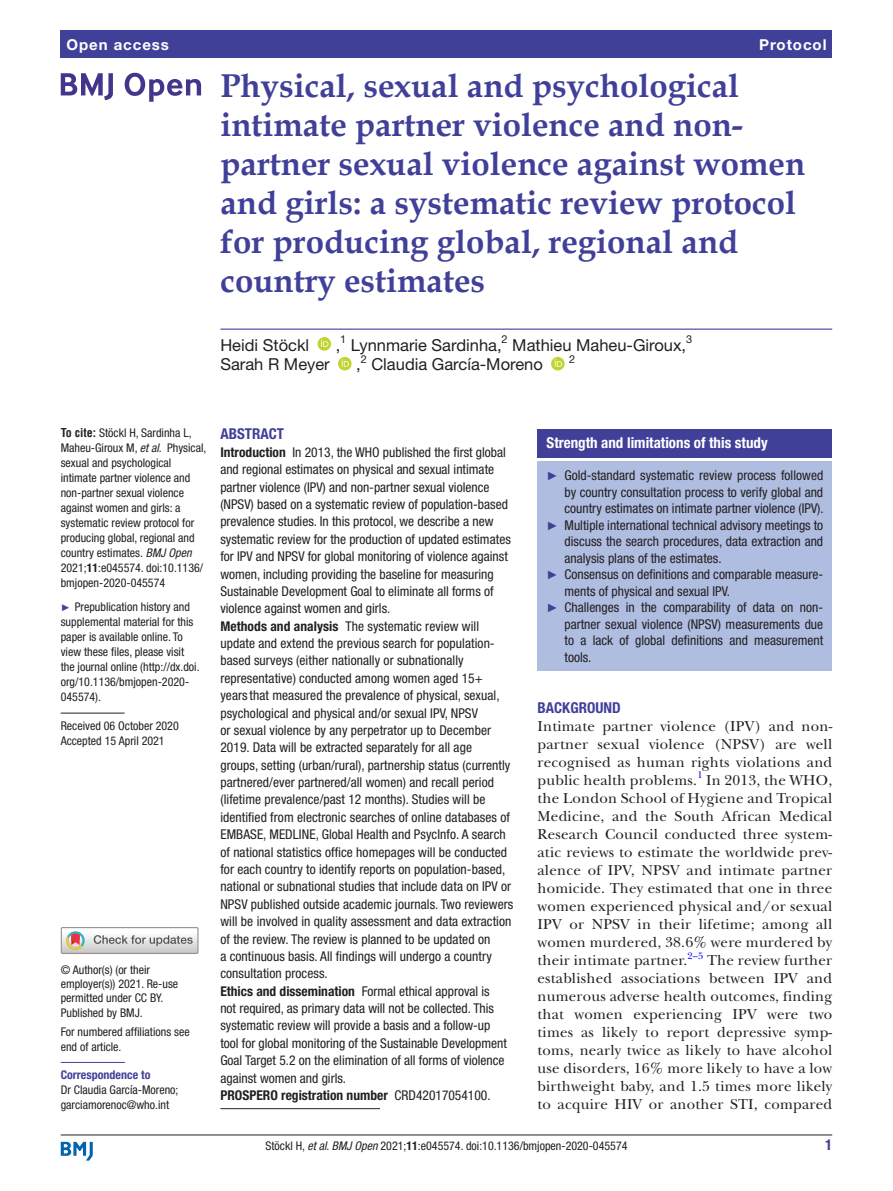
<style>
.page{position:relative;width:893px;height:1191px;background:#fff}
.page>*{position:absolute;margin:0;border:0;box-sizing:border-box;transform-origin:0 0}
.t1{font:700 33px/39px "Book Antiqua";color:#414099}
.t2{font:16.5px "Helvetica Neue LT Std";color:#231f20}
.t3{font:15px/18px "New Baskerville";letter-spacing:.015em;color:#231f20;text-align:justify}
.t4{font:700 condensed 15px "Helvetica Neue LT Std";color:#fff}
.t5{font:700 condensed 15px "Helvetica Neue LT Std";color:#414099}
.t6{font:700 15px "Helvetica Neue LT Std";letter-spacing:.065em;color:#fff}
.t7{font:condensed 13.5px/17.4px "Helvetica Neue LT Std";color:#231f20}
.t8{font:condensed 12px/15px "Helvetica Neue LT Std";color:#231f20}
.t9{font:700 condensed 12px "Helvetica Neue LT Std";color:#414099}
.t10{font:10.95px "Helvetica Neue LT Std";color:#231f20}
.t11{font:9.9px "New Baskerville";color:#00f}
.s1{font-family:"Helvetica LT Std";font-weight:700}
.s2{font-style:italic}
.s3{font-weight:700}
.s4{font-family:"Arial";font-stretch:normal;font-size:9.75px;color:#414099}
.s5{font-family:"Arial";font-stretch:normal;font-size:12px;color:#414099}
</style>
<div class="page">
<hr style="left:61px;top:1134px;width:771px;height:1px;background:#231f20">
<svg style="left:61px;top:1141px;width:32px;height:19px"></svg>
<div style="left:61px;top:31px;width:771px;height:27px;background:#414099"></div>
<hr style="left:220px;top:328px;width:612px;height:2px;background:#414099">
<svg style="left:318px;top:337px;width:13px;height:14px"></svg>
<svg style="left:338px;top:357px;width:14px;height:13px"></svg>
<svg style="left:551px;top:357px;width:14px;height:13px"></svg>
<hr style="left:61px;top:712px;width:64px;height:1px;background:#231f20">
<hr style="left:61px;top:1062px;width:64px;height:1px;background:#414099">
<svg style="left:61px;top:73px;width:52px;height:27px"></svg>
<svg style="left:125px;top:73px;width:76px;height:29px"></svg>
<div style="left:61px;top:927px;width:138px;height:27px;border:1px solid #969090"></div>
<svg style="left:61px;top:927px;width:137px;height:26px"></svg>
<hr style="left:220px;top:1108px;width:160px;height:1px;background:#231f20">
<div style="left:538px;top:429px;width:294px;height:28px;background:#414099"></div>
<div style="left:538px;top:461px;width:294px;height:210px;background:#afbde1"></div>
<p class="t6" style="left:66px;top:35px;width:104px">Open access</p>
<p class="t6" style="left:759px;top:35px;width:69px">Protocol</p>
<h1 class="t1" style="left:220px;top:66px;width:586px">Physical, sexual and psychological intimate partner violence and non&shy;partner sexual violence against women and girls: a systematic review protocol for producing global, regional and country estimates</h1>
<p class="t2" style="left:220px;top:335px;width:90px">Heidi Stöckl</p>
<p class="t2" style="left:336px;top:335px;width:6px">,</p>
<p class="t10" style="left:340px;top:333px;width:8px">1</p>
<p class="t2" style="left:351px;top:335px;width:152px">Lynnmarie Sardinha,</p>
<p class="t10" style="left:502px;top:333px;width:8px">2</p>
<p class="t2" style="left:512px;top:335px;width:175px">Mathieu Maheu-Giroux,</p>
<p class="t10" style="left:686px;top:333px;width:8px">3</p>
<p class="t10" style="left:361px;top:352px;width:8px">2</p>
<p class="t2" style="left:371px;top:355px;width:173px">Claudia García-Moreno</p>
<p class="t10" style="left:569px;top:352px;width:8px">2</p>
<p class="t2" style="left:220px;top:355px;width:111px">Sarah R Meyer</p>
<p class="t2" style="left:356px;top:355px;width:6px">,</p>
<p class="t8" style="left:61px;top:425px;width:147px"><span class="s1">To cite:</span> Stöckl H, Sardinha L,<br>Maheu-Giroux M, <span class="s2">et al</span>. Physical, sexual and psychological intimate partner violence and non-partner sexual violence against women and girls: a systematic review protocol for producing global, regional and country estimates. <span class="s2">BMJ Open<br></span>2021;<span class="s3">11</span>:e045574. doi:10.1136/ bmjopen-2020-045574</p>
<p class="t8" style="left:61px;top:599px;width:140px"><span class="s4">►</span> Prepublication history and supplemental material for this paper is available online. To view these files, please visit the journal online (http://dx.doi. org/10.1136/bmjopen-2020-<br>045574).</p>
<p class="t8" style="left:61px;top:718px;width:120px">Received 06 October 2020<br>Accepted 15 April 2021</p>
<p class="t8" style="left:61px;top:962px;width:119px;line-height:14.4px">© Author(s) (or their employer(s)) 2021. Re-use permitted under CC BY.<br>Published by BMJ.</p>
<p class="t8" style="left:61px;top:1024px;width:130px">For numbered affiliations see end of article.</p>
<p class="t9" style="left:61px;top:1067px;width:91px">Correspondence to</p>
<p class="t8" style="left:61px;top:1082px;width:119px">Dr Claudia García-Moreno; garciamorenoc@who.int</p>
<p class="t5" style="left:220px;top:425px;width:65px">ABSTRACT</p>
<p class="t7" style="left:220px;top:443px;width:294px"><span class="s3">Introduction</span> In 2013, the WHO published the first global and regional estimates on physical and sexual intimate partner violence (IPV) and non-partner sexual violence (NPSV) based on a systematic review of population-based prevalence studies. In this protocol, we describe a new systematic review for the production of updated estimates for IPV and NPSV for global monitoring of violence against women, including providing the baseline for measuring Sustainable Development Goal to eliminate all forms of violence against women and girls.<br><span class="s3">Methods and analysis</span> The systematic review will update and extend the previous search for population&shy;based surveys (either nationally or subnationally representative) conducted among women aged 15+ years that measured the prevalence of physical, sexual, psychological and physical and/or sexual IPV, NPSV<br>or sexual violence by any perpetrator up to December 2019. Data will be extracted separately for all age groups, setting (urban/rural), partnership status (currently partnered/ever partnered/all women) and recall period (lifetime prevalence/past 12 months). Studies will be identified from electronic searches of online databases of EMBASE, MEDLINE, Global Health and PsycInfo. A search of national statistics office homepages will be conducted for each country to identify reports on population-based, national or subnational studies that include data on IPV or NPSV published outside academic journals. Two reviewers will be involved in quality assessment and data extraction of the review. The review is planned to be updated on<br>a continuous basis. All findings will undergo a country consultation process.<br><span class="s3">Ethics and dissemination</span> Formal ethical approval is<br>not required, as primary data will not be collected. This systematic review will provide a basis and a follow-up<br>tool for global monitoring of the Sustainable Development Goal Target 5.2 on the elimination of all forms of violence against women and girls.<br><span class="s3">PROSPERO registration number</span> CRD42017054100.</p>
<p class="t4" style="left:547px;top:434px;width:223px">Strength and limitations of this study</p>
<p class="t7" style="left:547px;top:466px;width:278px"><span class="s5">►</span> Gold-standard systematic review process followed</p>
<p class="t7" style="left:565px;top:483px;width:260px">by country consultation process to verify global and</p>
<p class="t7" style="left:565px;top:499px;width:261px">country estimates on intimate partner violence (IPV).</p>
<p class="t7" style="left:547px;top:516px;width:278px"><span class="s5">►</span> Multiple international technical advisory meetings to</p>
<p class="t7" style="left:565px;top:532px;width:260px">discuss the search procedures, data extraction and</p>
<p class="t7" style="left:565px;top:549px;width:158px">analysis plans of the estimates.</p>
<p class="t7" style="left:547px;top:565px;width:278px"><span class="s5">►</span> Consensus on definitions and comparable measure-</p>
<p class="t7" style="left:565px;top:582px;width:167px">ments of physical and sexual IPV.</p>
<p class="t7" style="left:547px;top:598px;width:278px"><span class="s5">►</span> Challenges in the comparability of data on non-</p>
<p class="t7" style="left:565px;top:615px;width:260px">partner sexual violence (NPSV) measurements due</p>
<p class="t7" style="left:565px;top:631px;width:260px">to a lack of global definitions and measurement</p>
<p class="t7" style="left:565px;top:648px;width:28px">tools.</p>
<p class="t5" style="left:538px;top:699px;width:85px">BACKGROUND</p>
<p class="t3" style="left:538px;top:717px;width:296px">Intimate partner violence (IPV) and non&shy;partner sexual violence (NPSV) are well recognised as human rights violations and public health problems.</p>
<p class="t11" style="left:697px;top:769px;width:7px">1</p>
<p class="t3" style="left:538px;top:771px;width:296px;text-indent:169px">In 2013, the WHO, the London School of Hygiene and Tropical Medicine, and the South African Medical Research Council conducted three system&shy;atic reviews to estimate the worldwide prev&shy;alence of IPV, NPSV and intimate partner homicide. They estimated that one in three women experienced physical and/or sexual IPV or NPSV in their lifetime; among all women murdered, 38.6% were murdered by their intimate partner.</p>
<p class="t11" style="left:688px;top:949px;width:17px">2–5</p>
<p class="t3" style="left:538px;top:951px;width:296px;text-indent:170px">The review further established associations between IPV and numerous adverse health outcomes, finding that women experiencing IPV were two times as likely to report depressive symp&shy;toms, nearly twice as likely to have alcohol use disorders, 16% more likely to have a low birthweight baby, and 1.5 times more likely to acquire HIV or another STI, compared</p>
<p class="t8" style="left:265px;top:1137px;width:364px">Stöckl H, <span class="s2">et al</span>. <span class="s2">BMJ Open</span> 2021;<span class="s3">11</span>:e045574. doi:10.1136/bmjopen-2020-045574</p>
<p class="t5" style="left:825px;top:1135px;width:9px">1</p>
</div>
